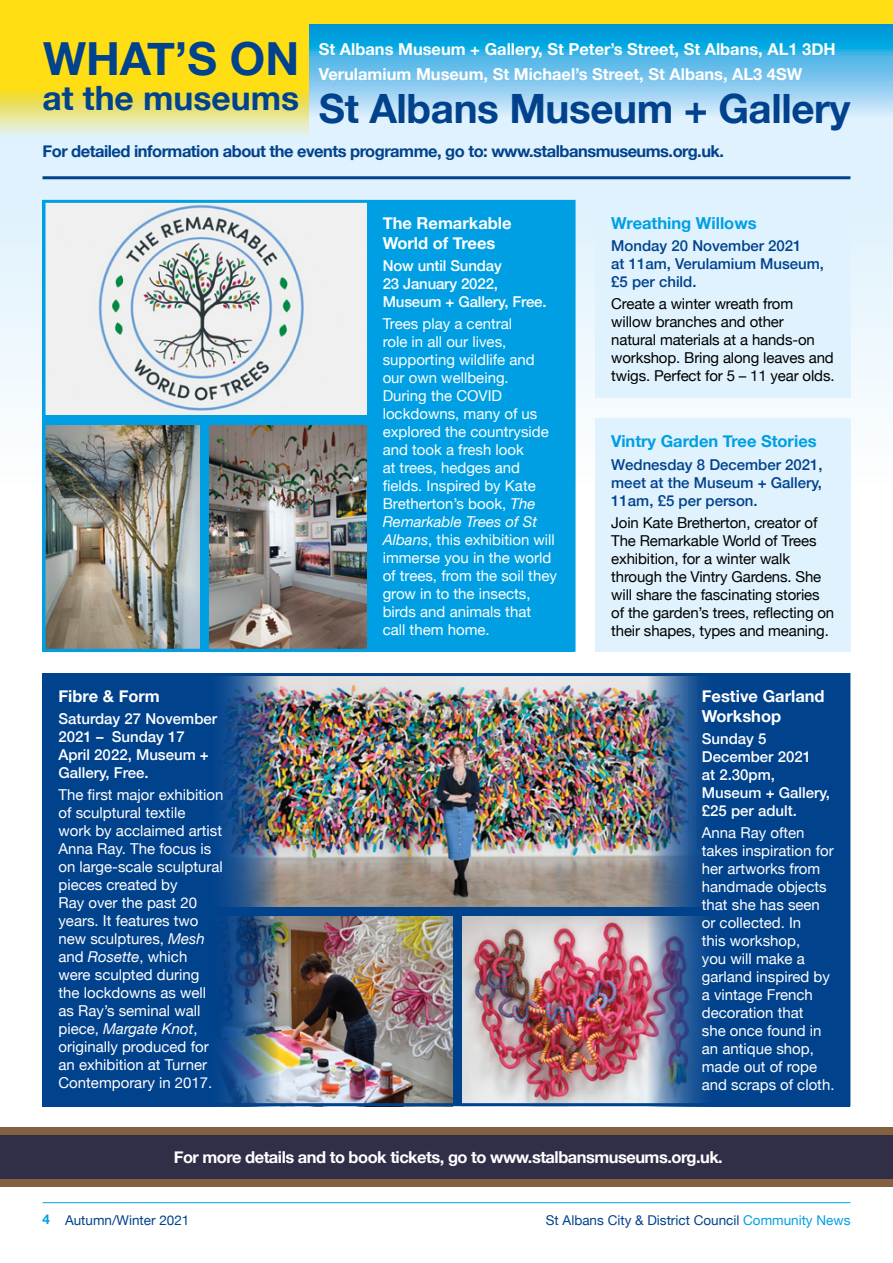
<style>
.page{position:relative;width:893px;height:1263px;background:#fff}
.page>*{position:absolute;margin:0;border:0;box-sizing:border-box;transform-origin:0 0}
.t1{font:700 45.6px "Helvetica Neue";color:#01428d}
.t2{font:700 40.35px "Helvetica Neue";letter-spacing:-.01em;color:#01428d}
.t3{font:700 33.6px "Helvetica Neue";color:#01428d}
.t4{font:700 16.5px/19.8px "Helvetica Neue";color:#fff}
.t5{font:700 16.5px "Helvetica Neue";letter-spacing:-.03em;color:#01428d}
.t6{font:700 16.5px "Helvetica Neue";letter-spacing:-.03em;color:#fff}
.t7{font:700 16.5px "Helvetica Neue";color:#009fe3}
.t8{font:15px/18px "Helvetica Neue";color:#fff}
.t9{font:15px/18px "Helvetica Neue";letter-spacing:-.01em;color:#000}
.t10{font:500 15px/18px "Helvetica Neue";color:#fff}
.t11{font:500 15px/18px "Helvetica Neue";color:#01428d}
.t12{font:13.5px "Helvetica Neue";color:#01428d}
.s1{font-style:italic}
.s2{font-weight:700;color:#009fe3}
.s3{color:#009fe3}
</style>
<div class="page">
<hr style="left:43px;top:1202px;width:807px;height:1px;background:#009fe3">
<img style="left:279px;top:677px;width:367px;height:229px">
<img style="left:279px;top:917px;width:173px;height:185px">
<img style="left:463px;top:917px;width:183px;height:185px">
<div style="left:0;top:1127px;width:893px;height:59px;background:#836040"></div>
<svg style="left:0;top:23px;width:893px;height:177px;background:#a5daf3"></svg>
<div style="left:0;top:20px;width:308px;height:62px;background:#ffde14"></div>
<svg style="left:0;top:82px;width:308px;height:61px;background:#ebe586"></svg>
<div style="left:0;top:0;width:893px;height:23px;background:#ffde14"></div>
<div style="left:0;top:200px;width:893px;height:294px;background:linear-gradient(to bottom,#daf0fc,#fafdfe)"></div>
<hr style="left:43px;top:176px;width:807px;height:3px;background:#01428d">
<div style="left:43px;top:200px;width:531px;height:452px;background:#009fe3"></div>
<div style="left:595px;top:200px;width:255px;height:197px;background:#dff2fd"></div>
<div style="left:595px;top:418px;width:255px;height:234px;background:#dff2fd"></div>
<div style="left:43px;top:673px;width:170px;height:433px;background:#01428d"></div>
<img style="left:646px;top:677px;width:66px;height:425px">
<img style="left:47px;top:425px;width:152px;height:223px">
<img style="left:47px;top:204px;width:320px;height:211px">
<div style="left:712px;top:673px;width:138px;height:433px;background:#01428d"></div>
<div style="left:0;top:1135px;width:893px;height:44px;background:#312f48"></div>
<img style="left:213px;top:677px;width:66px;height:425px">
<img style="left:210px;top:425px;width:157px;height:223px">
<div style="left:43px;top:200px;width:533px;height:452px;border:3px solid #009fe3"></div>
<div style="left:43px;top:673px;width:807px;height:433px;border:3px solid #01428d"></div>
<p class="t1" style="left:43px;top:23px;width:258px">WHAT’S ON</p>
<p class="t4" style="left:319px;top:40px;width:518px">St Albans Museum + Gallery, St Peter’s Street, St Albans, AL1 3DH</p>
<p class="t4" style="left:319px;top:64px;width:485px">Verulamium Museum, St Michael’s Street, St Albans, AL3 4SW</p>
<p class="t2" style="left:319px;top:77px;width:533px">St Albans Museum + Gallery</p>
<p class="t5" style="left:43px;top:138px;width:683px">For detailed information about the events programme, go to: www.stalbansmuseums.org.uk.</p>
<p class="t3" style="left:43px;top:71px;width:258px">at the museums</p>
<p class="t4" style="left:58px;top:686px;width:103px">Fibre &amp; Form</p>
<p class="t10" style="left:58px;top:708px;width:160px">Saturday 27 November<br>2021 – Sunday 17<br>April 2022, Museum +<br>Gallery, Free.</p>
<p class="t8" style="left:58px;top:787px;width:166px">The first major exhibition of sculptural textile<br>work by acclaimed artist<br>Anna Ray. The focus is on large-scale sculptural pieces created by<br>Ray over the past 20 years. It features two new sculptures, <span class="s1">Mesh </span>and <span class="s1">Rosette</span>, which<br>were sculpted during the lockdowns as well as Ray’s seminal wall piece, <span class="s1">Margate Knot</span>, originally produced for an exhibition at Turner<br>Contemporary in 2017.</p>
<p class="t4" style="left:383px;top:213px;width:130px">The Remarkable<br>World of Trees</p>
<p class="t10" style="left:383px;top:255px;width:165px">Now until Sunday<br>23 January 2022,<br>Museum + Gallery, Free.</p>
<p class="t8" style="left:383px;top:316px;width:176px">Trees play a central<br>role in all our lives, supporting wildlife and our own wellbeing.<br>During the COVID lockdowns, many of us explored the countryside and took a fresh look<br>at trees, hedges and fields. Inspired by Kate<br>Bretherton’s book, <span class="s1">The<br>Remarkable Trees of St<br>Albans</span>, this exhibition will immerse you in the world of trees, from the soil they grow in to the insects, birds and animals that call them home.</p>
<p class="t7" style="left:611px;top:210px;width:147px">Wreathing Willows</p>
<p class="t11" style="left:611px;top:235px;width:214px">Monday 20 November 2021<br>at 11am, Verulamium Museum, £5 per child.</p>
<p class="t9" style="left:611px;top:296px;width:225px">Create a winter wreath from willow branches and other<br>natural materials at a hands-on workshop. Bring along leaves and twigs. Perfect for 5 – 11 year olds.</p>
<p class="t7" style="left:611px;top:428px;width:207px">Vintry Garden Tree Stories</p>
<p class="t11" style="left:611px;top:454px;width:213px;text-align:justify">Wednesday 8 December 2021, meet at the Museum + Gallery, 11am, £5 per person.</p>
<p class="t9" style="left:611px;top:514px;width:225px">Join Kate Bretherton, creator of<br>The Remarkable World of Trees exhibition, for a winter walk through the Vintry Gardens. She will share the fascinating stories of the garden’s trees, reflecting on their shapes, types and meaning.</p>
<p class="t4" style="left:702px;top:686px;width:124px">Festive Garland<br>Workshop</p>
<p class="t10" style="left:702px;top:728px;width:130px">Sunday 5<br>December 2021<br>at 2.30pm,<br>Museum + Gallery, £25 per adult.</p>
<p class="t8" style="left:702px;top:825px;width:134px">Anna Ray often takes inspiration for her artworks from handmade objects that she has seen or collected. In<br>this workshop,<br>you will make a garland inspired by a vintage French decoration that<br>she once found in an antique shop, made out of rope and scraps of cloth.</p>
<p class="t6" style="left:174px;top:1144px;width:551px">For more details and to book tickets, go to www.stalbansmuseums.org.uk.</p>
<p class="t12" style="left:43px;top:1210px;width:148px"><span class="s2">4</span> Autumn/Winter 2021</p>
<p class="t12" style="left:546px;top:1210px;width:306px">St Albans City &amp; District Council <span class="s3">Community News</span></p>
</div>
